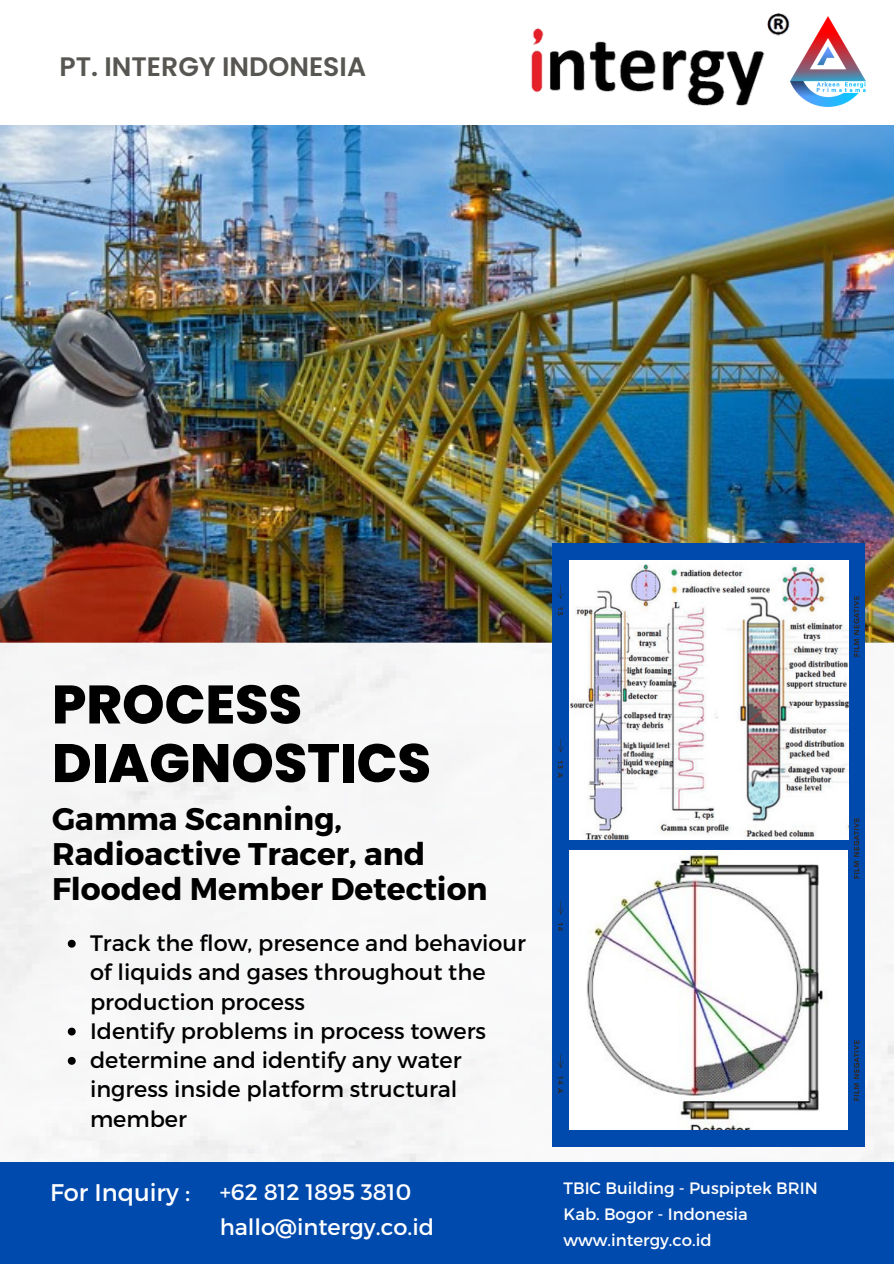
<style>
.page{position:relative;width:894px;height:1264px;background:#fff}
.page>*{position:absolute;margin:0;border:0;box-sizing:border-box;transform-origin:0 0}
.t1{font:800 54px/58.5px "Poppins";color:#000}
.t2{font:700 31.2px/35px "Montserrat";color:#000}
.t3{font:600 26.7px "Poppins";color:#575652}
.t4{font:24px "Montserrat";color:#fff}
.t5{font:22.5px "Montserrat";color:#fff}
.t6{font:22.35px/29.2px "Montserrat";color:#000}
.t7{font:16.5px "Montserrat";color:#fff}
</style>
<div class="page">
<img style="left:0;top:642px;width:893px;height:520px">
<img style="left:0;top:125px;width:893px;height:517px">
<div style="left:0;top:1162px;width:893px;height:101px;background:#004aad"></div>
<div style="left:552px;top:543px;width:312px;height:603px;background:#004aad"></div>
<img style="left:569px;top:850px;width:278px;height:279px">
<img style="left:569px;top:560px;width:278px;height:279px">
<svg style="left:853px;top:596px;width:6px;height:504px"></svg>
<img style="left:790px;top:17px;width:74px;height:90px">
<img style="left:531px;top:13px;width:259px;height:93px">
<svg style="left:68px;top:939px;width:8px;height:8px"></svg>
<svg style="left:68px;top:1027px;width:8px;height:8px"></svg>
<svg style="left:68px;top:1056px;width:8px;height:8px"></svg>
<p class="t3" style="left:59px;top:48px;width:308px">PT. INTERGY INDONESIA</p>
<p class="t1" style="left:52px;top:675px;width:380px">PROCESS<br>DIAGNOSTICS</p>
<p class="t2" style="left:52px;top:799px;width:291px">Gamma Scanning,</p>
<p class="t2" style="left:52px;top:834px;width:437px">Radioactive Tracer, and<br>Flooded Member Detection</p>
<p class="t6" style="left:90px;top:927px;width:437px">Track the flow, presence and behaviour of liquids and gases throughout the production process</p>
<p class="t6" style="left:90px;top:1015px;width:397px">Identify problems in process towers</p>
<p class="t6" style="left:90px;top:1044px;width:373px">determine and identify any water ingress inside platform structural member</p>
<p class="t4" style="left:50px;top:1176px;width:142px">For Inquiry :</p>
<p class="t5" style="left:220px;top:1176px;width:193px">+62 812 1895 3810</p>
<p class="t5" style="left:220px;top:1211px;width:216px">hallo@intergy.co.id</p>
<p class="t7" style="left:563px;top:1177px;width:256px">TBIC Building - Puspiptek BRIN</p>
<p class="t7" style="left:563px;top:1203px;width:186px">Kab. Bogor - Indonesia</p>
<p class="t7" style="left:563px;top:1229px;width:149px">www.intergy.co.id</p>
</div>
